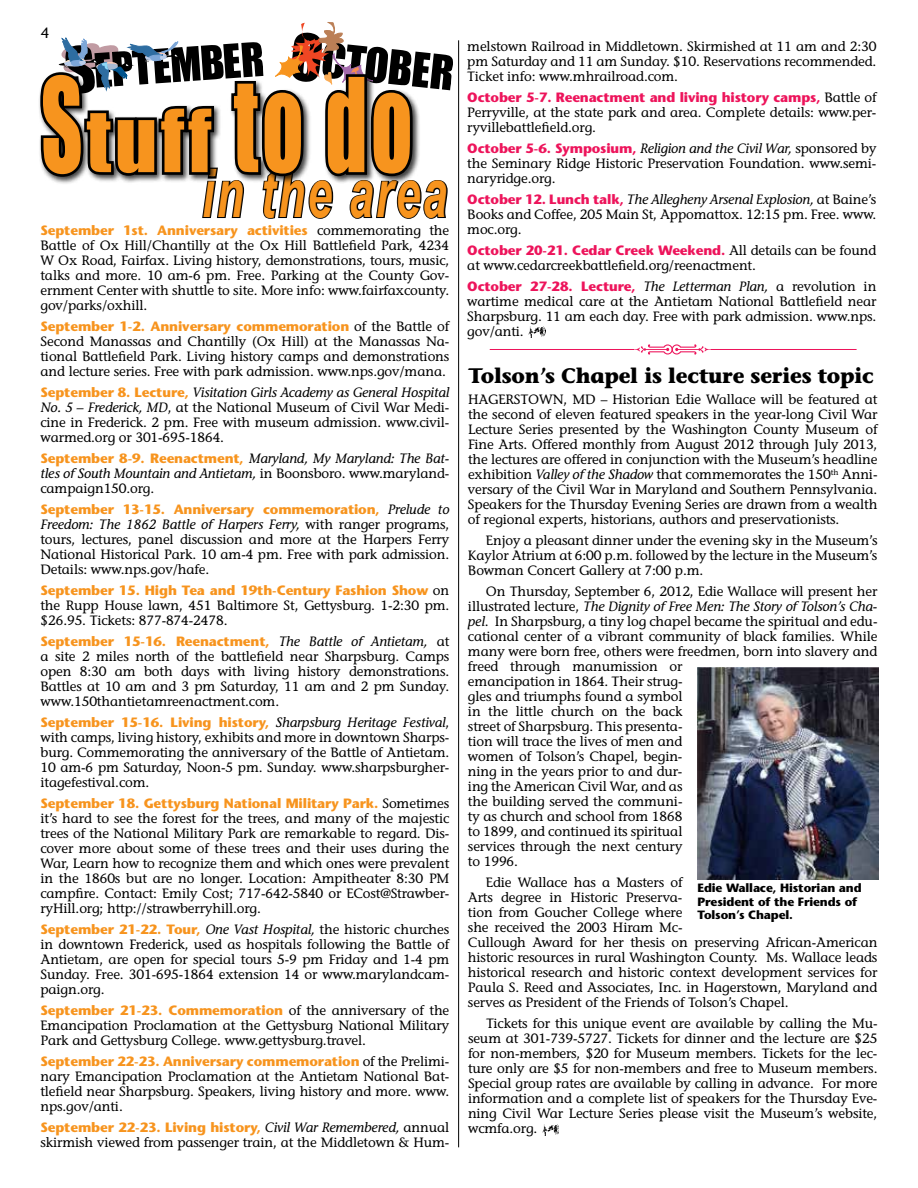
<style>
.page{position:relative;width:918px;height:1188px;background:#fff}
.page>*{position:absolute;margin:0;border:0;box-sizing:border-box;transform-origin:0 0}
.t1{font:120.45px "Impact";color:#f7941e;scale:.67 1}
.t2{font:italic 700 66.9px "Arial";letter-spacing:.05em;color:#f7941e;scale:.67 1}
.t3{font:700 21px "Stone Informal";letter-spacing:-.01em;color:#000}
.t4{font:15px "Stone Sans";color:#000}
.t5{font:13.5px/15px "Stone Informal";letter-spacing:-.01em;color:#000;text-align:justify}
.t6{font:700 13.5px "Stone Sans";letter-spacing:-.01em;color:#f7941e}
.t7{font:700 13.5px "Stone Sans";letter-spacing:-.01em;color:#ed145b}
.t8{font:italic 13.5px/15px "Stone Informal";letter-spacing:-.01em;color:#000;text-align:justify}
.t9{font:700 12px/13.5px "Stone Sans";letter-spacing:-.01em;color:#000}
.s1{font-size:80.4px}
.s2{font-family:"Stone Informal";font-weight:400;color:#000}
.s3{font-family:"Stone Sans";font-weight:700;color:#f7941e}
.s4{font-style:italic}
.s5{font-family:"Stone Sans";font-weight:700;font-style:normal;color:#f7941e}
.s6{font-style:normal}
.s7{font-family:"Stone Informal";font-weight:400;font-style:italic;color:#000}
.s8{font-family:"Stone Sans";font-weight:700;color:#ed145b}
</style>
<div class="page">
<hr style="left:458px;top:40px;width:1px;height:1107px;background:#000">
<img style="left:698px;top:668px;width:180px;height:212px">
<svg style="left:634px;top:344px;width:76px;height:11px"></svg>
<hr style="left:490px;top:349px;width:144px;height:1px;background:#ed145b">
<hr style="left:710px;top:349px;width:147px;height:1px;background:#ed145b">
<img style="left:528px;top:326px;width:17px;height:12px">
<img style="left:542px;top:1124px;width:17px;height:12px">
<svg style="left:39px;top:22px;width:414px;height:197px"></svg>
<p class="t4" style="left:41px;top:24px;width:10px">4</p>
<h1 class="t1" style="left:41px;top:31px;width:556px">S<span class="s1">tuff</span> to do</h1>
<h2 class="t2" style="left:202px;top:149px;width:368px">in the area</h2>
<p class="t6" style="left:40px;top:222px;width:410px">September 1st. Anniversary activities <span class="s2">commemorating the</span></p>
<p class="t5" style="left:40px;top:238px;width:410px">Battle of Ox Hill/Chantilly at the Ox Hill Battlefield Park, 4234<br>W Ox Road, Fairfax. Living history, demonstrations, tours, music, talks and more. 10 am-6 pm. Free. Parking at the County Gov&shy;ernment Center with shuttle to site. More info: www.fairfaxcounty. gov/parks/oxhill.</p>
<p class="t6" style="left:40px;top:318px;width:410px">September 1-2. Anniversary commemoration <span class="s2">of the Battle of</span></p>
<p class="t5" style="left:40px;top:334px;width:410px">Second Manassas and Chantilly (Ox Hill) at the Manassas Na&shy;tional Battlefield Park. Living history camps and demonstrations and lecture series. Free with park admission. www.nps.gov/mana.</p>
<p class="t5" style="left:40px;top:385px;width:410px"><span class="s3">September 8. Lecture,</span> <span class="s4">Visitation Girls Academy as General Hospital No. 5 – Frederick, MD</span>, at the National Museum of Civil War Medi&shy;cine in Frederick. 2 pm. Free with museum admission. www.civil&shy;warmed.org or 301-695-1864.</p>
<p class="t8" style="left:40px;top:451px;width:410px"><span class="s5">September 8-9. Reenactment,</span> Maryland, My Maryland: The Bat&shy;tles of South Mountain and Antietam, <span class="s6">in Boonsboro. www.maryland&shy;campaign150.org.</span></p>
<p class="t6" style="left:40px;top:501px;width:410px">September 13-15. Anniversary commemoration, <span class="s7">Prelude to</span></p>
<p class="t5" style="left:40px;top:517px;width:410px"><span class="s4">Freedom: The 1862 Battle of Harpers Ferry,</span> with ranger programs, tours, lectures, panel discussion and more at the Harpers Ferry National Historical Park. 10 am-4 pm. Free with park admission.<br>Details: www.nps.gov/hafe.</p>
<p class="t6" style="left:40px;top:582px;width:410px">September 15. High Tea and 19th-Century Fashion Show <span class="s2">on</span></p>
<p class="t5" style="left:40px;top:598px;width:410px">the Rupp House lawn, 451 Baltimore St, Gettysburg. 1-2:30 pm. $26.95. Tickets: 877-874-2478.</p>
<p class="t6" style="left:40px;top:633px;width:410px">September 15-16. Reenactment, <span class="s7">The Battle of Antietam,</span> <span class="s2">at</span></p>
<p class="t5" style="left:40px;top:649px;width:410px">a site 2 miles north of the battlefield near Sharpsburg. Camps open 8:30 am both days with living history demonstrations.<br>Battles at 10 am and 3 pm Saturday, 11 am and 2 pm Sunday. www.150thantietamreenactment.com.</p>
<p class="t6" style="left:40px;top:714px;width:410px">September 15-16. Living history, <span class="s7">Sharpsburg Heritage Festival</span><span class="s2">,</span></p>
<p class="t5" style="left:40px;top:730px;width:410px">with camps, living history, exhibits and more in downtown Sharps&shy;burg. Commemorating the anniversary of the Battle of Antietam.<br>10 am-6 pm Saturday, Noon-5 pm. Sunday. www.sharpsburgher&shy;itagefestival.com.</p>
<p class="t6" style="left:40px;top:795px;width:410px">September 18. Gettysburg National Military Park. <span class="s2">Sometimes</span></p>
<p class="t5" style="left:40px;top:811px;width:410px">it’s hard to see the forest for the trees, and many of the majestic trees of the National Military Park are remarkable to regard. Dis&shy;cover more about some of these trees and their uses during the War, Learn how to recognize them and which ones were prevalent in the 1860s but are no longer. Location: Ampitheater 8:30 PM campfire. Contact: Emily Cost; 717-642-5840 or ECost@Strawber&shy;ryHill.org; http://strawberryhill.org.</p>
<p class="t6" style="left:40px;top:921px;width:410px">September 21-22. Tour, <span class="s7">One Vast Hospital,</span> <span class="s2">the historic churches</span></p>
<p class="t5" style="left:40px;top:937px;width:410px">in downtown Frederick, used as hospitals following the Battle of Antietam, are open for special tours 5-9 pm Friday and 1-4 pm Sunday. Free. 301-695-1864 extension 14 or www.marylandcam&shy;paign.org.</p>
<p class="t6" style="left:40px;top:1002px;width:410px">September 21-23. Commemoration <span class="s2">of the anniversary of the</span></p>
<p class="t5" style="left:40px;top:1018px;width:410px">Emancipation Proclamation at the Gettysburg National Military<br>Park and Gettysburg College. www.gettysburg.travel.</p>
<p class="t6" style="left:40px;top:1053px;width:410px">September 22-23. Anniversary commemoration <span class="s2">of the Prelimi-</span></p>
<p class="t5" style="left:40px;top:1069px;width:410px">nary Emancipation Proclamation at the Antietam National Bat&shy;tlefield near Sharpsburg. Speakers, living history and more. www. nps.gov/anti.</p>
<p class="t6" style="left:40px;top:1119px;width:410px">September 22-23. Living history, <span class="s7">Civil War Remembered,</span> <span class="s2">annual</span></p>
<p class="t5" style="left:40px;top:1135px;width:410px">skirmish viewed from passenger train, at the Middletown &amp; Hum-</p>
<p class="t5" style="left:467px;top:39px;width:411px">melstown Railroad in Middletown. Skirmished at 11 am and 2:30 pm Saturday and 11 am Sunday. $10. Reservations recommended.<br>Ticket info: www.mhrailroad.com.</p>
<p class="t7" style="left:467px;top:89px;width:411px">October 5-7. Reenactment and living history camps, <span class="s2">Battle of</span></p>
<p class="t5" style="left:467px;top:105px;width:411px">Perryville, at the state park and area. Complete details: www.per&shy;ryvillebattlefield.org.</p>
<p class="t5" style="left:467px;top:141px;width:411px"><span class="s8">October 5-6. Symposium,</span> <span class="s4">Religion and the Civil War,</span> sponsored by the Seminary Ridge Historic Preservation Foundation. www.semi&shy;naryridge.org.</p>
<p class="t5" style="left:467px;top:192px;width:411px"><span class="s8">October 12. Lunch talk,</span> <span class="s4">The Allegheny Arsenal Explosion,</span> at Baine’s Books and Coffee, 205 Main St, Appomattox. 12:15 pm. Free. www. moc.org.</p>
<p class="t7" style="left:467px;top:242px;width:411px">October 20-21. Cedar Creek Weekend. <span class="s2">All details can be found</span></p>
<p class="t5" style="left:467px;top:258px;width:290px">at www.cedarcreekbattlefield.org/reenactment.</p>
<p class="t7" style="left:467px;top:278px;width:411px">October 27-28. Lecture, <span class="s7">The Letterman Plan,</span> <span class="s2">a revolution in</span></p>
<p class="t5" style="left:467px;top:294px;width:411px">wartime medical care at the Antietam National Battlefield near Sharpsburg. 11 am each day. Free with park admission. www.nps. gov/anti.</p>
<h3 class="t3" style="left:468px;top:363px;width:408px">Tolson’s Chapel is lecture series topic</h3>
<p class="t5" style="left:468px;top:392px;width:411px">HAGERSTOWN, MD – Historian Edie Wallace will be featured at the second of eleven featured speakers in the year-long Civil War Lecture Series presented by the Washington County Museum of Fine Arts. Offered monthly from August 2012 through July 2013, the lectures are offered in conjunction with the Museum’s headline exhibition <span class="s4">Valley of the Shadow</span> that commemorates the 150<sup>th</sup> Anni&shy;versary of the Civil War in Maryland and Southern Pennsylvania.<br>Speakers for the Thursday Evening Series are drawn from a wealth of regional experts, historians, authors and preservationists.</p>
<p class="t5" style="left:468px;top:533px;width:411px;text-indent:18px">Enjoy a pleasant dinner under the evening sky in the Museum’s Kaylor Atrium at 6:00 p.m. followed by the lecture in the Museum’s Bowman Concert Gallery at 7:00 p.m.</p>
<p class="t5" style="left:468px;top:584px;width:411px;text-align:left;text-indent:18px">On Thursday, September 6, 2012, Edie Wallace will present her illustrated lecture, <span class="s4">The Dignity of Free Men: The Story of Tolson’s Cha&shy;pel</span>. In Sharpsburg, a tiny log chapel became the spiritual and edu&shy;cational center of a vibrant community of black families. While many were born free, others were freedmen, born into slavery and freed through manumission or<br>emancipation in 1864. Their strug-<br>gles and triumphs found a symbol<br>in the little church on the back<br>street of Sharpsburg. This presenta-<br>tion will trace the lives of men and<br>women of Tolson’s Chapel, begin-<br>ning in the years prior to and dur-<br>ing the American Civil War, and as<br>the building served the communi-<br>ty as church and school from 1868<br>to 1899, and continued its spiritual<br>services through the next century<br>to 1996.</p>
<p class="t5" style="left:468px;top:875px;width:411px;text-align:left;text-indent:18px">Edie Wallace has a Masters of<br>Arts degree in Historic Preserva-<br>tion from Goucher College where<br>she received the 2003 Hiram Mc-<br>Cullough Award for her thesis on preserving African-American historic resources in rural Washington County. Ms. Wallace leads historical research and historic context development services for Paula S. Reed and Associates, Inc. in Hagerstown, Maryland and serves as President of the Friends of Tolson’s Chapel.</p>
<p class="t5" style="left:468px;top:1016px;width:411px;text-indent:18px">Tickets for this unique event are available by calling the Mu&shy;seum at 301-739-5727. Tickets for dinner and the lecture are $25 for non-members, $20 for Museum members. Tickets for the lec&shy;ture only are $5 for non-members and free to Museum members.<br>Special group rates are available by calling in advance. For more information and a complete list of speakers for the Thursday Eve&shy;ning Civil War Lecture Series please visit the Museum’s website, wcmfa.org.</p>
<p class="t9" style="left:698px;top:881px;width:166px">Edie Wallace, Historian and<br>President of the Friends of<br>Tolson’s Chapel.</p>
</div>
